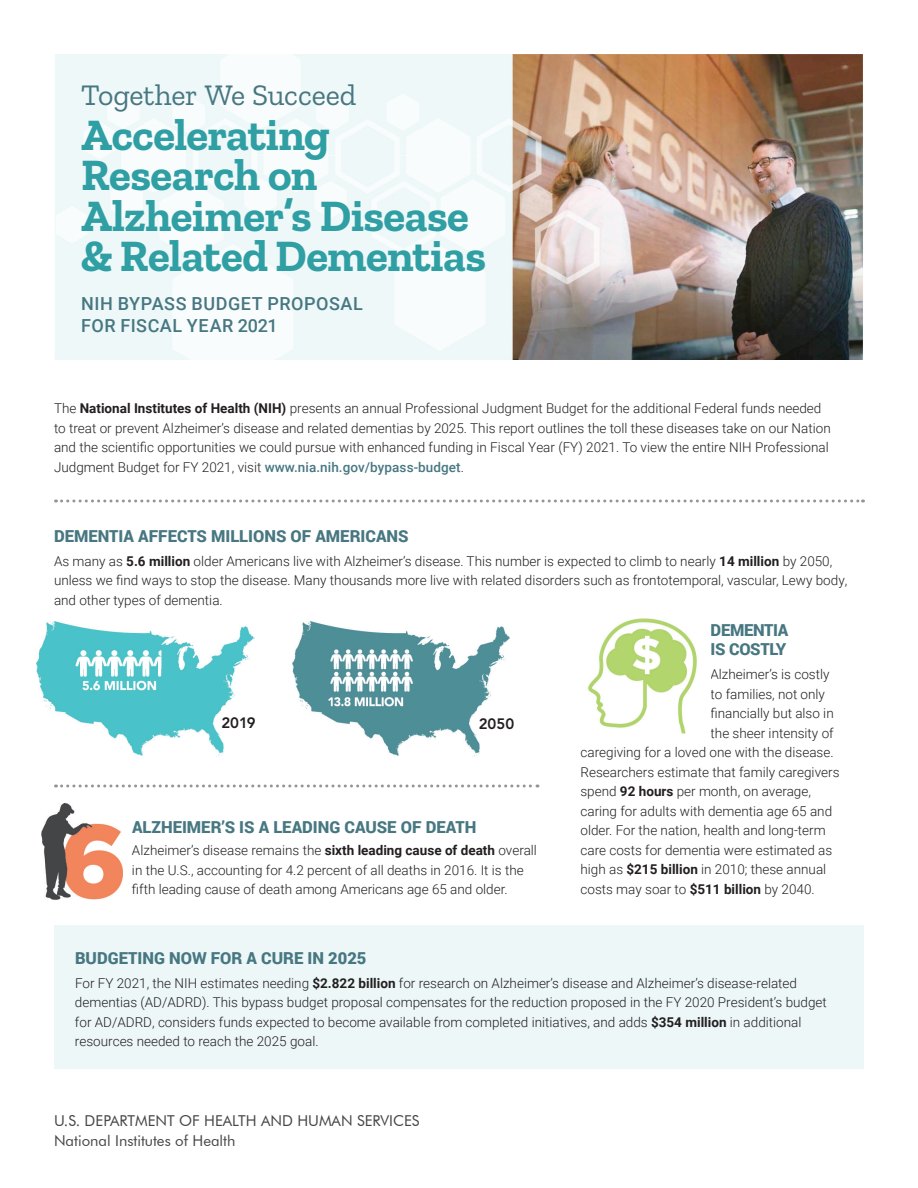
<style>
.page{position:relative;width:918px;height:1188px;background:#fff}
.page>*{position:absolute;margin:0;border:0;box-sizing:border-box;transform-origin:0 0}
.t1{font:700 45px/40.5px "Zilla Slab";letter-spacing:-.015em;color:#2f9fa4}
.t2{font:30px "Zilla Slab";letter-spacing:-.01em;color:#477781}
.t3{font:500 18px/22.5px "Roboto";letter-spacing:.03em;color:#477781}
.t4{font:900 16.5px "Roboto";color:#477781}
.t5{font:900 16.5px/19.8px "Roboto";letter-spacing:-.02em;color:#477781}
.t6{font:15px/19.5px "Futura BT";color:#454647}
.t7{font:800 15px "Avenir LT Std";color:#231f20}
.t8{font:300 13.5px/19.5px "Roboto";color:#231f20}
.s1{font-weight:700}
.s2{font-weight:500;color:#477781}
</style>
<div class="page">
<svg style="left:56px;top:500px;width:807px;height:2px"></svg>
<svg style="left:56px;top:784px;width:482px;height:4px"></svg>
<div style="left:54px;top:926px;width:810px;height:144px;background:#edf7f8"></div>
<img style="left:55px;top:54px;width:808px;height:306px">
<img style="left:37px;top:622px;width:217px;height:134px">
<img style="left:292px;top:622px;width:218px;height:134px">
<img style="left:588px;top:618px;width:109px;height:116px">
<img style="left:41px;top:804px;width:81px;height:95px">
<h2 class="t2" style="left:81px;top:78px;width:277px">Together We Succeed</h2>
<h1 class="t1" style="left:81px;top:115px;width:407px">Accelerating<br>Research on<br>Alzheimer’s Disease &amp; Related Dementias</h1>
<h1 class="t3" style="left:81px;top:292px;width:283px">NIH BYPASS BUDGET PROPOSAL<br>FOR FISCAL YEAR 2021</h1>
<p class="t8" style="left:54px;top:398px;width:778px">The <span class="s1">National Institutes of Health (NIH)</span> presents an annual Professional Judgment Budget for the additional Federal funds needed to treat or prevent Alzheimer’s disease and related dementias by 2025. This report outlines the toll these diseases take on our Nation and the scientific opportunities we could pursue with enhanced funding in Fiscal Year (FY) 2021. To view the entire NIH Professional Judgment Budget for FY 2021, visit <span class="s2">www.nia.nih.gov/bypass-budget</span>.</p>
<h2 class="t4" style="left:54px;top:525px;width:356px">DEMENTIA AFFECTS MILLIONS OF AMERICANS</h2>
<p class="t8" style="left:54px;top:551px;width:795px">As many as <span class="s1">5.6 million</span> older Americans live with Alzheimer’s disease. This number is expected to climb to nearly <span class="s1">14 million</span> by 2050, unless we find ways to stop the disease. Many thousands more live with related disorders such as frontotemporal, vascular, Lewy body, and other types of dementia.</p>
<p class="t7" style="left:221px;top:714px;width:36px">2019</p>
<p class="t7" style="left:479px;top:715px;width:37px">2050</p>
<h2 class="t4" style="left:132px;top:816px;width:346px">ALZHEIMER’S IS A LEADING CAUSE OF DEATH</h2>
<p class="t8" style="left:132px;top:840px;width:406px">Alzheimer’s disease remains the <span class="s1">sixth leading cause of death</span> overall in the U.S., accounting for 4.2 percent of all deaths in 2016. It is the fifth leading cause of death among Americans age 65 and older.</p>
<h2 class="t5" style="left:711px;top:619px;width:79px">DEMENTIA<br>IS COSTLY</h2>
<p class="t8" style="left:711px;top:664px;width:120px">Alzheimer’s is costly</p>
<p class="t8" style="left:711px;top:684px;width:116px">to families, not only</p>
<p class="t8" style="left:711px;top:703px;width:125px">financially but also in</p>
<p class="t8" style="left:711px;top:723px;width:125px">the sheer intensity of</p>
<p class="t8" style="left:580px;top:742px;width:255px">caregiving for a loved one with the disease.</p>
<p class="t8" style="left:580px;top:762px;width:261px">Researchers estimate that family caregivers</p>
<p class="t8" style="left:580px;top:781px;width:232px">spend <span class="s1">92 hours</span> per month, on average,</p>
<p class="t8" style="left:580px;top:801px;width:253px">caring for adults with dementia age 65 and</p>
<p class="t8" style="left:580px;top:820px;width:247px">older. For the nation, health and long-term</p>
<p class="t8" style="left:580px;top:840px;width:253px">care costs for dementia were estimated as</p>
<p class="t8" style="left:580px;top:859px;width:247px">high as <span class="s1">$215 billion</span> in 2010; these annual</p>
<p class="t8" style="left:580px;top:879px;width:236px">costs may soar to <span class="s1">$511 billion</span> by 2040.</p>
<h2 class="t4" style="left:75px;top:946px;width:293px">BUDGETING NOW FOR A CURE IN 2025</h2>
<p class="t8" style="left:75px;top:973px;width:753px">For FY 2021, the NIH estimates needing <span class="s1">$2.822 billion</span> for research on Alzheimer’s disease and Alzheimer’s disease-related dementias (AD/ADRD). This bypass budget proposal compensates for the reduction proposed in the FY 2020 President’s budget for AD/ADRD, considers funds expected to become available from completed initiatives, and adds <span class="s1">$354 million</span> in additional resources needed to reach the 2025 goal.</p>
<p class="t6" style="left:54px;top:1111px;width:367px">U.S. DEPARTMENT OF HEALTH AND HUMAN SERVICES<br>National Institutes of Health</p>
</div>
